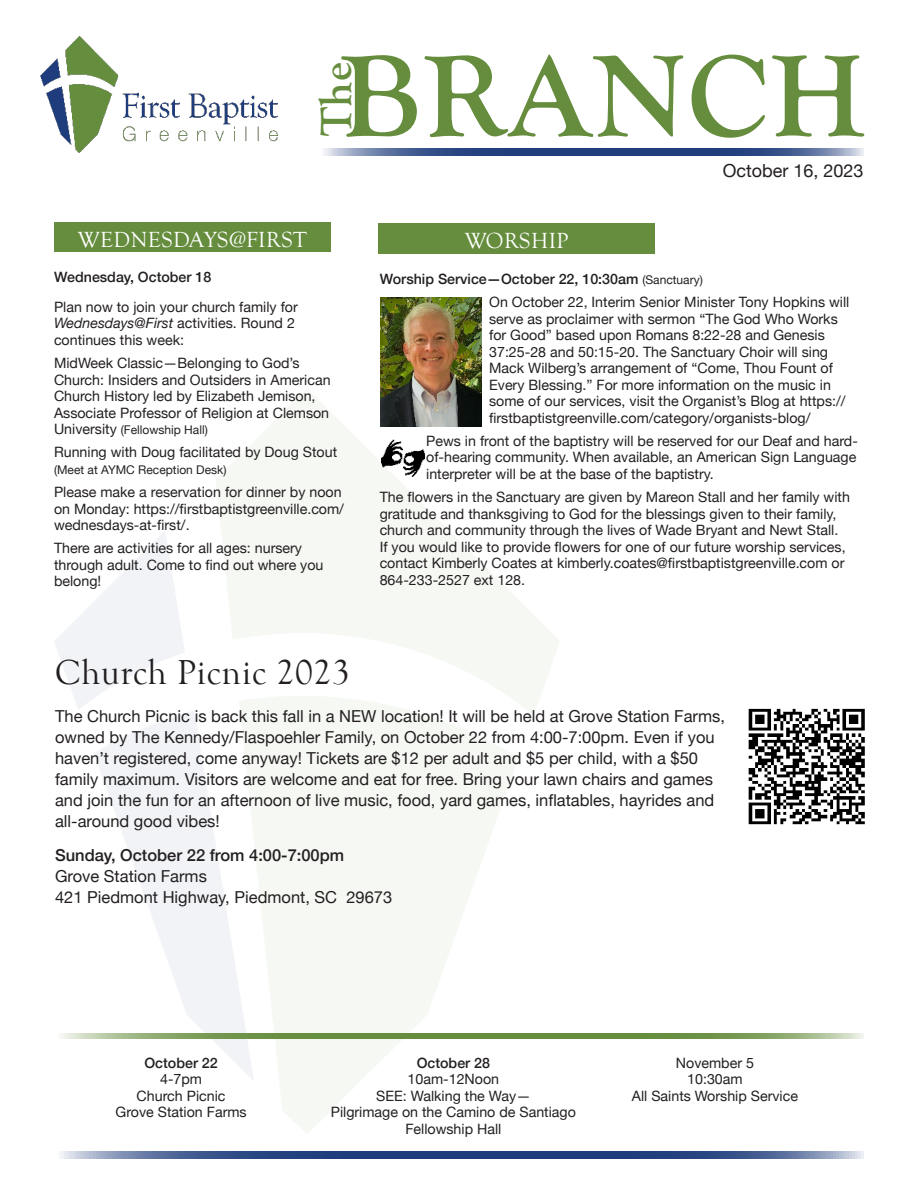
<style>
.page{position:relative;width:918px;height:1188px;background:#fff}
.page>*{position:absolute;margin:0;border:0;box-sizing:border-box;transform-origin:0 0}
.t1{font:700 120px "Goudy Old Style T";letter-spacing:.02em;color:#658d3d}
.t2{font:700 45px "Goudy Old Style T";color:#658d3d}
.Article_Title{font:35.7px "Goudy Old Style T";letter-spacing:.02em;color:#231f20}
.Article_Title-2{font:22.5px "Goudy Old Style T";letter-spacing:.02em;color:#fff}
.Date_of_issue{font:18px "Helvetica Neue";color:#231f20}
.t3{font:16.5px/21px "Helvetica Neue";color:#231f20}
.t4{font:500 16.5px "Helvetica Neue";color:#231f20}
.front_page_worship{font:14.25px/16.5px "Helvetica Neue";color:#231f20}
.front_page_worship-2{font:500 14.25px "Helvetica Neue";color:#231f20}
.front_page_worship-3{font:12px "Helvetica Neue";color:#231f20}
.s1{font-style:italic}
.s2{font-size:14.25px}
.s3{font-weight:400;font-size:12px}
</style>
<div class="page">
<img style="left:54px;top:389px;width:505px;height:744px">
<svg style="left:324px;top:148px;width:540px;height:8px;background:#415b90"></svg>
<svg style="left:61px;top:1151px;width:803px;height:7px;background:#415b90"></svg>
<img style="left:40px;top:35px;width:238px;height:118px">
<svg style="left:54px;top:1034px;width:810px;height:5px;background:#7d9f5c"></svg>
<div style="left:54px;top:222px;width:277px;height:30px;background:#658d3d"></div>
<div style="left:378px;top:223px;width:277px;height:31px;background:#658d3d"></div>
<img style="left:382px;top:440px;width:42px;height:36px">
<img style="left:380px;top:297px;width:102px;height:130px">
<img style="left:748px;top:708px;width:117px;height:117px">
<h1 class="t1" style="left:340px;top:29px;width:526px">BRANCH</h1>
<h2 class="t2" style="left:311px;top:136px;width:76px;rotate:-90deg">The</h2>
<p class="Article_Title-2" style="left:78px;top:228px;width:231px">WEDNESDAYS@FIRST</p>
<p class="Article_Title-2" style="left:465px;top:229px;width:105px">WORSHIP</p>
<p class="Date_of_issue" style="left:723px;top:158px;width:142px">October 16, 2023</p>
<p class="front_page_worship-2" style="left:54px;top:265px;width:159px">Wednesday, October 18</p>
<p class="front_page_worship" style="left:54px;top:299px;width:245px">Plan now to join your church family for<br><span class="s1">Wednesdays@First</span> activities. Round 2 continues this week:</p>
<p class="front_page_worship" style="left:54px;top:356px;width:278px">MidWeek Classic—Belonging to God’s Church: Insiders and Outsiders in American Church History led by Elizabeth Jemison, Associate Professor of Religion at Clemson</p>
<p class="front_page_worship-3" style="left:54px;top:421px;width:155px"><span class="s2">University</span> (Fellowship Hall)</p>
<p class="front_page_worship" style="left:54px;top:445px;width:285px">Running with Doug facilitated by Doug Stout</p>
<p class="front_page_worship-3" style="left:54px;top:461px;width:174px">(Meet at AYMC Reception Desk)</p>
<p class="front_page_worship" style="left:54px;top:485px;width:292px">Please make a reservation for dinner by noon on Monday: https://firstbaptistgreenville.com/ wednesdays-at-first/.</p>
<p class="front_page_worship" style="left:54px;top:541px;width:271px">There are activities for all ages: nursery through adult. Come to find out where you belong!</p>
<p class="Article_Title" style="left:55px;top:653px;width:296px">Church Picnic 2023</p>
<p class="front_page_worship-2" style="left:380px;top:267px;width:325px">Worship Service—October 22, 10:30am <span class="s3">(Sanctuary)</span></p>
<p class="front_page_worship" style="left:489px;top:295px;width:362px">On October 22, Interim Senior Minister Tony Hopkins will serve as proclaimer with sermon “The God Who Works for Good” based upon Romans 8:22-28 and Genesis 37:25-28 and 50:15-20. The Sanctuary Choir will sing Mack Wilberg’s arrangement of “Come, Thou Fount of Every Blessing.” For more information on the music in some of our services, visit the Organist’s Blog at https:// firstbaptistgreenville.com/category/organists-blog/</p>
<p class="front_page_worship" style="left:426px;top:433px;width:433px;text-align:justify">Pews in front of the baptistry will be reserved for our Deaf and hard&shy;of-hearing community. When available, an American Sign Language interpreter will be at the base of the baptistry.</p>
<p class="front_page_worship" style="left:380px;top:490px;width:472px">The flowers in the Sanctuary are given by Mareon Stall and her family with gratitude and thanksgiving to God for the blessings given to their family, church and community through the lives of Wade Bryant and Newt Stall.<br>If you would like to provide flowers for one of our future worship services, contact Kimberly Coates at kimberly.coates@firstbaptistgreenville.com or 864-233-2527 ext 128.</p>
<p class="t3" style="left:55px;top:706px;width:671px">The Church Picnic is back this fall in a NEW location! It will be held at Grove Station Farms, owned by The Kennedy/Flaspoehler Family, on October 22 from 4:00-7:00pm. Even if you haven’t registered, come anyway! Tickets are $12 per adult and $5 per child, with a $50 family maximum. Visitors are welcome and eat for free. Bring your lawn chairs and games and join the fun for an afternoon of live music, food, yard games, inflatables, hayrides and all-around good vibes!</p>
<p class="t4" style="left:55px;top:842px;width:291px">Sunday, October 22 from 4:00-7:00pm</p>
<p class="t3" style="left:55px;top:867px;width:153px">Grove Station Farms</p>
<p class="t3" style="left:55px;top:888px;width:339px">421 Piedmont Highway, Piedmont, SC 29673</p>
<p class="front_page_worship-2" style="left:144px;top:1051px;width:75px">October 22</p>
<p class="front_page_worship" style="left:160px;top:1072px;width:43px">4-7pm</p>
<p class="front_page_worship" style="left:137px;top:1088px;width:90px">Church Picnic</p>
<p class="front_page_worship" style="left:116px;top:1105px;width:133px">Grove Station Farms</p>
<p class="front_page_worship-2" style="left:417px;top:1051px;width:75px">October 28</p>
<p class="front_page_worship" style="left:408px;top:1072px;width:93px">10am-12Noon</p>
<p class="front_page_worship" style="left:331px;top:1088px;width:247px;text-align:center">SEE: Walking the Way—<br>Pilgrimage on the Camino de Santiago</p>
<p class="front_page_worship" style="left:405px;top:1121px;width:98px">Fellowship Hall</p>
<p class="front_page_worship" style="left:676px;top:1055px;width:80px">November 5</p>
<p class="front_page_worship" style="left:687px;top:1072px;width:57px">10:30am</p>
<p class="front_page_worship" style="left:632px;top:1088px;width:168px">All Saints Worship Service</p>
</div>
